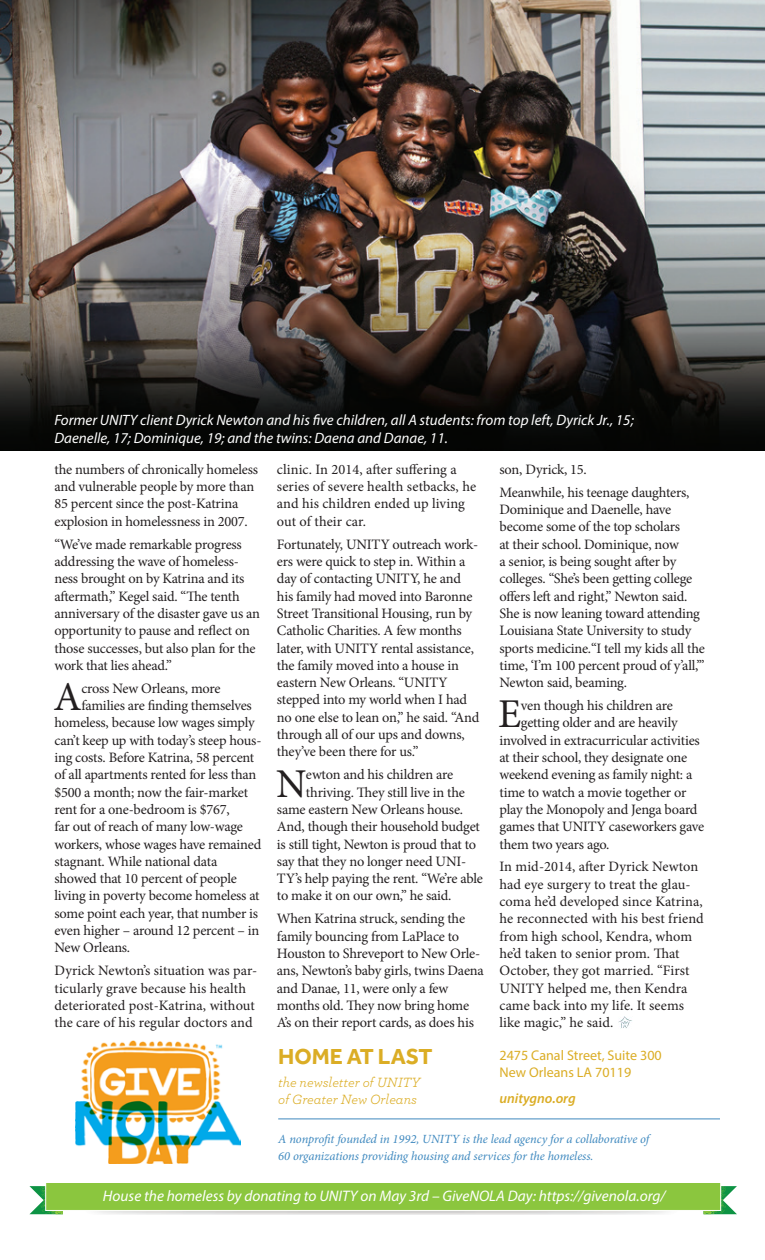
<style>
.page{position:relative;width:765px;height:1260px;background:#fff}
.page>*{position:absolute;margin:0;border:0;box-sizing:border-box;transform-origin:0 0}
.Paragraph_Style_1{font:40.88px "Minion Pro";color:#231f20}
.Paragraph_Style_1-2{font:700 22.5px "Effra";color:#dbad25}
.Paragraph_Style_1-3{font:italic 15.25px "Myriad Pro";color:#fff}
.t1{font:italic 15px/18px "Myriad Pro";color:#fff}
.Paragraph_Style_1-4{font:14.38px/17.2px "Minion Pro";letter-spacing:-.015em;color:#231f20}
.Paragraph_Style_1-5{font:14.38px/17.2px "Minion Pro";letter-spacing:.005em;color:#231f20}
.Paragraph_Style_1-6{font:14px/16.9px "Myriad Pro";color:#dbad25}
.Paragraph_Style_1-7{font:italic 14px/16.9px "Archer";color:#dbad25}
.Paragraph_Style_1-8{font:italic 600 14px "Myriad Pro";color:#dbad25}
.Paragraph_Style_1-9{font:italic 12.5px/17.5px "Minion Pro";letter-spacing:-.005em;color:#3f89bf}
</style>
<div class="page">
<img style="left:0;top:0;width:765px;height:450px">
<svg style="left:619px;top:1017px;width:13px;height:12px"></svg>
<svg style="left:29px;top:1183px;width:708px;height:31px;background:#96ca57"></svg>
<img style="left:76px;top:1041px;width:164px;height:122px">
<hr style="left:278px;top:1119px;width:442px;height:1px;background:#3f89bf">
<p class="t1" style="left:54px;top:411px;width:581px">Former UNITY client Dyrick Newton and his five children, all A students: from top left, Dyrick Jr., 15;<br>Daenelle, 17; Dominique, 19; and the twins: Daena and Danae, 11.</p>
<p class="Paragraph_Style_1-4" style="left:54px;top:461px;width:205px">the numbers of chronically homeless and vulnerable people by more than 85 percent since the post-Katrina explosion in homelessness in 2007.</p>
<p class="Paragraph_Style_1-4" style="left:54px;top:536px;width:207px">“We’ve made remarkable progress addressing the wave of homeless&shy;ness brought on by Katrina and its aftermath,” Kegel said. “The tenth anniversary of the disaster gave us an opportunity to pause and reflect on those successes, but also plan for the work that lies ahead.”</p>
<p class="Paragraph_Style_1" style="left:54px;top:670px;width:30px">A</p>
<p class="Paragraph_Style_1-4" style="left:81px;top:680px;width:141px">cross New Orleans, more</p>
<p class="Paragraph_Style_1-4" style="left:81px;top:697px;width:172px">families are finding themselves</p>
<p class="Paragraph_Style_1-4" style="left:54px;top:714px;width:202px">homeless, because low wages simply</p>
<p class="Paragraph_Style_1-4" style="left:54px;top:732px;width:209px">can’t keep up with today’s steep hous-</p>
<p class="Paragraph_Style_1-4" style="left:54px;top:749px;width:201px">ing costs. Before Katrina, 58 percent</p>
<p class="Paragraph_Style_1-4" style="left:54px;top:766px;width:204px">of all apartments rented for less than</p>
<p class="Paragraph_Style_1-4" style="left:54px;top:783px;width:195px">$500 a month; now the fair-market</p>
<p class="Paragraph_Style_1-4" style="left:54px;top:801px;width:177px">rent for a one-bedroom is $767,</p>
<p class="Paragraph_Style_1-4" style="left:54px;top:818px;width:190px">far out of reach of many low-wage</p>
<p class="Paragraph_Style_1-4" style="left:54px;top:835px;width:208px">workers, whose wages have remained</p>
<p class="Paragraph_Style_1-4" style="left:54px;top:853px;width:164px">stagnant. While national data</p>
<p class="Paragraph_Style_1-4" style="left:54px;top:870px;width:184px">showed that 10 percent of people</p>
<p class="Paragraph_Style_1-4" style="left:54px;top:887px;width:207px">living in poverty become homeless at</p>
<p class="Paragraph_Style_1-4" style="left:54px;top:905px;width:205px">some point each year, that number is</p>
<p class="Paragraph_Style_1-4" style="left:54px;top:922px;width:207px">even higher – around 12 percent – in</p>
<p class="Paragraph_Style_1-4" style="left:54px;top:939px;width:77px">New Orleans.</p>
<p class="Paragraph_Style_1-5" style="left:54px;top:962px;width:204px">Dyrick Newton’s situation was par&shy;ticularly grave because his health deteriorated post-Katrina, without the care of his regular doctors and</p>
<p class="Paragraph_Style_1-5" style="left:277px;top:461px;width:201px">clinic. In 2014, after suffering a series of severe health setbacks, he and his children ended up living out of their car.</p>
<p class="Paragraph_Style_1-4" style="left:277px;top:536px;width:204px">Fortunately, UNITY outreach work&shy;ers were quick to step in. Within a day of contacting UNITY, he and his family had moved into Baronne<br>Street Transitional Housing, run by<br>Catholic Charities. A few months later, with UNITY rental assistance, the family moved into a house in eastern New Orleans. “UNITY stepped into my world when I had no one else to lean on,” he said. “And through all of our ups and downs, they’ve been there for us.”</p>
<p class="Paragraph_Style_1" style="left:276px;top:756px;width:32px">N</p>
<p class="Paragraph_Style_1-4" style="left:306px;top:766px;width:149px">ewton and his children are</p>
<p class="Paragraph_Style_1-4" style="left:306px;top:783px;width:160px">thriving. They still live in the</p>
<p class="Paragraph_Style_1-4" style="left:277px;top:801px;width:188px">same eastern New Orleans house.</p>
<p class="Paragraph_Style_1-4" style="left:277px;top:818px;width:205px">And, though their household budget</p>
<p class="Paragraph_Style_1-4" style="left:277px;top:835px;width:201px">is still tight, Newton is proud that to</p>
<p class="Paragraph_Style_1-4" style="left:277px;top:853px;width:191px">say that they no longer need UNI-</p>
<p class="Paragraph_Style_1-4" style="left:277px;top:870px;width:208px">TY’s help paying the rent. “We’re able</p>
<p class="Paragraph_Style_1-4" style="left:277px;top:887px;width:176px">to make it on our own,” he said.</p>
<p class="Paragraph_Style_1-4" style="left:277px;top:910px;width:208px">When Katrina struck, sending the family bouncing from LaPlace to Houston to Shreveport to New Orle&shy;ans, Newton’s baby girls, twins Daena and Danae, 11, were only a few months old. They now bring home A’s on their report cards, as does his</p>
<p class="Paragraph_Style_1-4" style="left:499px;top:461px;width:89px">son, Dyrick, 15.</p>
<p class="Paragraph_Style_1-4" style="left:499px;top:484px;width:207px">Meanwhile, his teenage daughters, Dominique and Daenelle, have become some of the top scholars<br>at their school. Dominique, now<br>a senior, is being sought after by colleges. “She’s been getting college offers left and right,” Newton said.<br>She is now leaning toward attending Louisiana State University to study sports medicine.“I tell my kids all the time, ‘I’m 100 percent proud of y’all,’” Newton said, beaming.</p>
<p class="Paragraph_Style_1" style="left:498px;top:687px;width:25px">E</p>
<p class="Paragraph_Style_1-4" style="left:521px;top:697px;width:153px">ven though his children are</p>
<p class="Paragraph_Style_1-4" style="left:521px;top:714px;width:158px">getting older and are heavily</p>
<p class="Paragraph_Style_1-4" style="left:499px;top:732px;width:202px">involved in extracurricular activities</p>
<p class="Paragraph_Style_1-4" style="left:499px;top:749px;width:189px">at their school, they designate one</p>
<p class="Paragraph_Style_1-4" style="left:499px;top:766px;width:194px">weekend evening as family night: a</p>
<p class="Paragraph_Style_1-4" style="left:499px;top:783px;width:188px">time to watch a movie together or</p>
<p class="Paragraph_Style_1-4" style="left:499px;top:801px;width:200px">play the Monopoly and Jenga board</p>
<p class="Paragraph_Style_1-4" style="left:499px;top:818px;width:206px">games that UNITY caseworkers gave</p>
<p class="Paragraph_Style_1-4" style="left:499px;top:835px;width:112px">them two years ago.</p>
<p class="Paragraph_Style_1-5" style="left:499px;top:858px;width:206px">In mid-2014, after Dyrick Newton had eye surgery to treat the glau&shy;coma he’d developed since Katrina, he reconnected with his best friend from high school, Kendra, whom he’d taken to senior prom. That<br>October, they got married. “First<br>UNITY helped me, then Kendra came back into my life. It seems like magic,” he said.</p>
<p class="Paragraph_Style_1-2" style="left:278px;top:1043px;width:156px">HOME AT LAST</p>
<p class="Paragraph_Style_1-7" style="left:278px;top:1073px;width:143px">the newsletter of UNITY of Greater New Orleans</p>
<p class="Paragraph_Style_1-9" style="left:278px;top:1130px;width:373px">A nonprofit founded in 1992, UNITY is the lead agency for a collaborative of<br>60 organizations providing housing and services for the homeless.</p>
<p class="Paragraph_Style_1-6" style="left:499px;top:1046px;width:164px">2475 Canal Street, Suite 300<br>New Orleans LA 70119</p>
<p class="Paragraph_Style_1-8" style="left:499px;top:1089px;width:78px">unitygno.org</p>
<p class="Paragraph_Style_1-3" style="left:103px;top:1186px;width:564px">House the homeless by donating to UNITY on May 3rd – GiveNOLA Day: https://givenola.org/</p>
</div>
